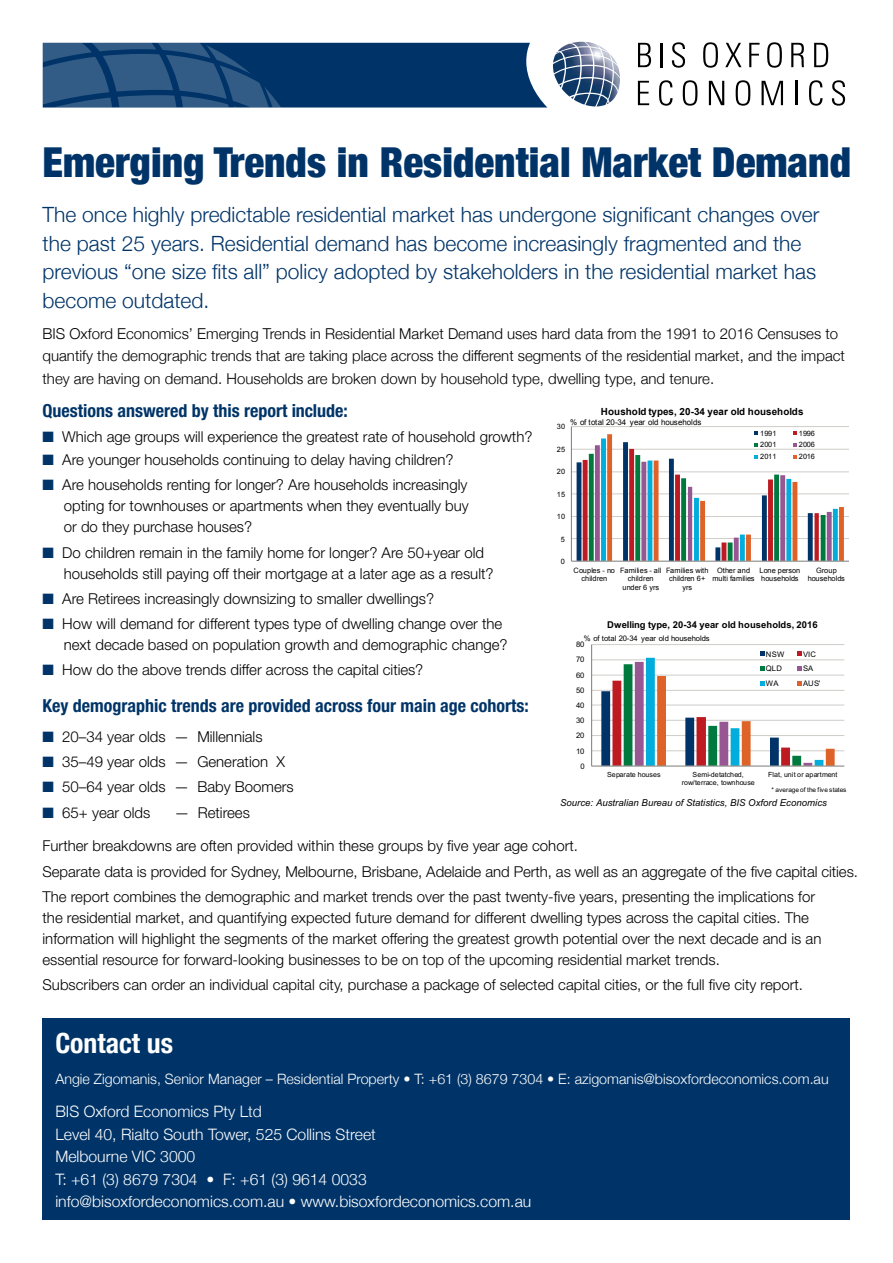
<style>
.page{position:relative;width:893px;height:1263px;background:#fff}
.page>*{position:absolute;margin:0;border:0;box-sizing:border-box;transform-origin:0 0}
.t1{font:900 condensed 41.25px "Helvetica Neue";color:#003468}
.t2{font:700 condensed 27.75px "Helvetica Neue";color:#fff}
.t3{font:300 21px/28.5px "Helvetica Neue";color:#003468}
.t4{font:700 condensed 18px "Helvetica Neue LT Pro";color:#003468}
.t5{font:300 15.75px/22.5px "Helvetica Neue";color:#fff}
.t6{font:300 15px/21px "Helvetica Neue LT Pro";color:#000}
.t7{font:300 15px/22.5px "Helvetica Neue";color:#000}
.t8{font:300 14.25px "Helvetica Neue";color:#fff}
.t9{font:700 9.9px "Arial";letter-spacing:.005em;color:#000}
.t10{font:italic 9.6px "Arial";letter-spacing:.005em;color:#000}
.t11{font:700 9.45px "Arial";letter-spacing:.005em;color:#000}
.t12{font:7.95px "Arial";letter-spacing:-.015em;color:#000}
.t13{font:7.65px "Arial";letter-spacing:-.02em;color:#000}
.t14{font:7.35px/8.4px "Arial";letter-spacing:.025em;color:#000;text-align:center}
.t15{font:7.35px/8.4px "Arial";color:#000;text-align:center}
.t16{font:7.05px/8.1px "Arial";color:#000;text-align:center}
.t17{font:7.05px "Arial";letter-spacing:.025em;color:#000}
.t18{font:6.45px "Arial";letter-spacing:-.01em;color:#000}
.s1{color:#003468}
</style>
<div class="page">
<svg style="left:43px;top:43px;width:504px;height:65px;background:#174676"></svg>
<svg style="left:638px;top:43px;width:13px;height:24px"></svg>
<hr style="left:660px;top:43px;width:2px;height:24px;background:#000">
<svg style="left:672px;top:42px;width:13px;height:26px"></svg>
<svg style="left:703px;top:42px;width:15px;height:26px"></svg>
<svg style="left:725px;top:43px;width:16px;height:24px"></svg>
<svg style="left:749px;top:43px;width:10px;height:24px"></svg>
<svg style="left:767px;top:42px;width:15px;height:26px"></svg>
<svg style="left:791px;top:43px;width:13px;height:24px"></svg>
<svg style="left:814px;top:43px;width:14px;height:24px"></svg>
<svg style="left:638px;top:81px;width:11px;height:24px"></svg>
<svg style="left:659px;top:80px;width:14px;height:26px"></svg>
<svg style="left:683px;top:80px;width:14px;height:26px"></svg>
<svg style="left:709px;top:81px;width:15px;height:24px"></svg>
<svg style="left:736px;top:80px;width:14px;height:26px"></svg>
<svg style="left:761px;top:81px;width:22px;height:24px"></svg>
<hr style="left:795px;top:81px;width:3px;height:24px;background:#000">
<svg style="left:809px;top:80px;width:13px;height:26px"></svg>
<svg style="left:832px;top:80px;width:13px;height:26px"></svg>
<img style="left:553px;top:42px;width:67px;height:42px">
<hr style="left:571px;top:538px;width:278px;height:1px;background:#d0cdc9">
<hr style="left:571px;top:516px;width:278px;height:1px;background:#d0cdc9">
<hr style="left:571px;top:494px;width:278px;height:1px;background:#d0cdc9">
<hr style="left:571px;top:471px;width:278px;height:1px;background:#d0cdc9">
<hr style="left:571px;top:449px;width:278px;height:1px;background:#d0cdc9">
<hr style="left:571px;top:426px;width:278px;height:1px;background:#d0cdc9">
<hr style="left:571px;top:427px;width:1px;height:134px;background:#7b7c77">
<hr style="left:571px;top:561px;width:278px;height:1px;background:#7b7c77">
<svg style="left:577px;top:431px;width:267px;height:130px"></svg>
<hr style="left:592px;top:750px;width:252px;height:1px;background:#d0cdc9">
<hr style="left:592px;top:735px;width:252px;height:1px;background:#d0cdc9">
<hr style="left:592px;top:720px;width:252px;height:1px;background:#d0cdc9">
<hr style="left:592px;top:705px;width:252px;height:1px;background:#d0cdc9">
<hr style="left:592px;top:690px;width:252px;height:1px;background:#d0cdc9">
<hr style="left:592px;top:675px;width:252px;height:1px;background:#d0cdc9">
<hr style="left:592px;top:659px;width:252px;height:1px;background:#d0cdc9">
<hr style="left:592px;top:644px;width:252px;height:1px;background:#d0cdc9">
<hr style="left:591px;top:645px;width:1px;height:121px;background:#7b7c77">
<hr style="left:592px;top:766px;width:252px;height:1px;background:#7b7c77">
<svg style="left:601px;top:652px;width:234px;height:114px"></svg>
<div style="left:43px;top:1018px;width:807px;height:202px;background:#003468"></div>
<h1 class="t1" style="left:43px;top:128px;width:810px">Emerging Trends in Residential Market Demand</h1>
<p class="t3" style="left:43px;top:199px;width:778px">The once highly predictable residential market has undergone significant changes over the past 25 years. Residential demand has become increasingly fragmented and the previous “one size fits all” policy adopted by stakeholders in the residential market has become outdated.</p>
<p class="t7" style="left:43px;top:321px;width:804px">BIS Oxford Economics’ Emerging Trends in Residential Market Demand uses hard data from the 1991 to 2016 Censuses to quantify the demographic trends that are taking place across the different segments of the residential market, and the impact they are having on demand. Households are broken down by household type, dwelling type, and tenure.</p>
<p class="t4" style="left:43px;top:399px;width:307px">Questions answered by this report include:</p>
<p class="t6" style="left:43px;top:426px;width:491px"><span class="s1">■</span> Which age groups will experience the greatest rate of household growth?</p>
<p class="t6" style="left:43px;top:449px;width:412px"><span class="s1">■</span> Are younger households continuing to delay having children?</p>
<p class="t6" style="left:64px;top:474px;width:407px;text-align:justify;text-indent:-21px"><span class="s1">■</span> Are households renting for longer? Are households increasingly opting for townhouses or apartments when they eventually buy or do they purchase houses?</p>
<p class="t6" style="left:64px;top:541px;width:431px;text-indent:-21px"><span class="s1">■</span> Do children remain in the family home for longer? Are 50+year old households still paying off their mortgage at a later age as a result?</p>
<p class="t6" style="left:43px;top:588px;width:393px"><span class="s1">■</span> Are Retirees increasingly downsizing to smaller dwellings?</p>
<p class="t6" style="left:64px;top:613px;width:445px;text-indent:-21px"><span class="s1">■</span> How will demand for different types type of dwelling change over the next decade based on population growth and demographic change?</p>
<p class="t6" style="left:43px;top:659px;width:382px"><span class="s1">■</span> How do the above trends differ across the capital cities?</p>
<p class="t4" style="left:43px;top:695px;width:488px">Key demographic trends are provided across four main age cohorts:</p>
<p class="t6" style="left:43px;top:726px;width:222px"><span class="s1">■</span> 20–34 year olds — Millennials</p>
<p class="t6" style="left:43px;top:751px;width:244px"><span class="s1">■</span> 35–49 year olds — Generation X</p>
<p class="t6" style="left:43px;top:776px;width:253px"><span class="s1">■</span> 50–64 year olds — Baby Boomers</p>
<p class="t6" style="left:43px;top:801px;width:109px"><span class="s1">■</span> 65+ year olds</p>
<p class="t6" style="left:174px;top:801px;width:77px">— Retirees</p>
<p class="t6" style="left:43px;top:833px;width:817px;line-height:25.2px">Further breakdowns are often provided within these groups by five year age cohort.<br>Separate data is provided for Sydney, Melbourne, Brisbane, Adelaide and Perth, as well as an aggregate of the five capital cities.<br>The report combines the demographic and market trends over the past twenty-five years, presenting the implications for</p>
<p class="t6" style="left:43px;top:907px;width:780px">the residential market, and quantifying expected future demand for different dwelling types across the capital cities. The information will highlight the segments of the market offering the greatest growth potential over the next decade and is an essential resource for forward-looking businesses to be on top of the upcoming residential market trends.</p>
<p class="t6" style="left:43px;top:974px;width:762px">Subscribers can order an individual capital city, purchase a package of selected capital cities, or the full five city report.</p>
<p class="t9" style="left:601px;top:405px;width:204px">Houshold types, 20-34 year old households</p>
<p class="t14" style="left:760px;top:429px;width:18px">1991</p>
<p class="t14" style="left:799px;top:429px;width:18px">1996</p>
<p class="t14" style="left:760px;top:441px;width:18px">2001</p>
<p class="t14" style="left:799px;top:441px;width:18px">2006</p>
<p class="t14" style="left:760px;top:453px;width:18px">2011</p>
<p class="t14" style="left:799px;top:453px;width:18px">2016</p>
<p class="t12" style="left:570px;top:417px;width:133px">% of total 20-34 year old households</p>
<p class="t14" style="left:557px;top:423px;width:10px">30</p>
<p class="t14" style="left:557px;top:445px;width:10px">25</p>
<p class="t14" style="left:557px;top:467px;width:10px">20</p>
<p class="t14" style="left:557px;top:490px;width:10px">15</p>
<p class="t14" style="left:557px;top:512px;width:10px">10</p>
<p class="t14" style="left:561px;top:535px;width:6px">5</p>
<p class="t14" style="left:561px;top:557px;width:6px">0</p>
<p class="t14" style="left:574px;top:566px;width:43px">Couples - no children</p>
<p class="t14" style="left:620px;top:566px;width:43px">Families - all children under 6 yrs</p>
<p class="t15" style="left:666px;top:566px;width:44px">Families with children 6+ yrs</p>
<p class="t14" style="left:712px;top:566px;width:44px">Other and multi families</p>
<p class="t14" style="left:760px;top:566px;width:42px;text-align:left">Lone person households</p>
<p class="t14" style="left:808px;top:566px;width:39px">Group households</p>
<p class="t11" style="left:607px;top:618px;width:212px">Dwelling type, 20-34 year old households, 2016</p>
<p class="t13" style="left:766px;top:648px;width:20px">NSW</p>
<p class="t13" style="left:803px;top:648px;width:15px">VIC</p>
<p class="t13" style="left:766px;top:663px;width:18px">QLD</p>
<p class="t13" style="left:803px;top:663px;width:12px">SA</p>
<p class="t13" style="left:766px;top:678px;width:14px">WA</p>
<p class="t13" style="left:803px;top:678px;width:19px">AUS'</p>
<p class="t13" style="left:584px;top:633px;width:127px">% of total 20-34 year old households</p>
<p class="t13" style="left:576px;top:639px;width:10px">80</p>
<p class="t13" style="left:576px;top:654px;width:10px">70</p>
<p class="t13" style="left:576px;top:670px;width:10px">60</p>
<p class="t13" style="left:576px;top:685px;width:10px">50</p>
<p class="t13" style="left:576px;top:700px;width:10px">40</p>
<p class="t13" style="left:576px;top:715px;width:10px">30</p>
<p class="t13" style="left:576px;top:730px;width:10px">20</p>
<p class="t13" style="left:576px;top:746px;width:10px">10</p>
<p class="t13" style="left:580px;top:761px;width:6px">0</p>
<p class="t16" style="left:607px;top:771px;width:55px">Separate houses</p>
<p class="t16" style="left:682px;top:771px;width:75px">Semi-detatched, row/terrace, townhouse</p>
<p class="t17" style="left:768px;top:770px;width:71px">Flat, unit or apartment</p>
<p class="t18" style="left:771px;top:785px;width:77px">* average of the five states</p>
<p class="t10" style="left:560px;top:796px;width:268px">Source: Australian Bureau of Statistics, BIS Oxford Economics</p>
<h2 class="t2" style="left:55px;top:1020px;width:119px">Contact us</h2>
<p class="t8" style="left:55px;top:1067px;width:775px">Angie Zigomanis, Senior Manager – Residential Property • T: +61 (3) 8679 7304 • E: azigomanis@bisoxfordeconomics.com.au</p>
<p class="t5" style="left:55px;top:1099px;width:477px">BIS Oxford Economics Pty Ltd<br>Level 40, Rialto South Tower, 525 Collins Street<br>Melbourne VIC 3000<br>T: +61 (3) 8679 7304 • F: +61 (3) 9614 0033 info@bisoxfordeconomics.com.au • www.bisoxfordeconomics.com.au</p>
</div>
